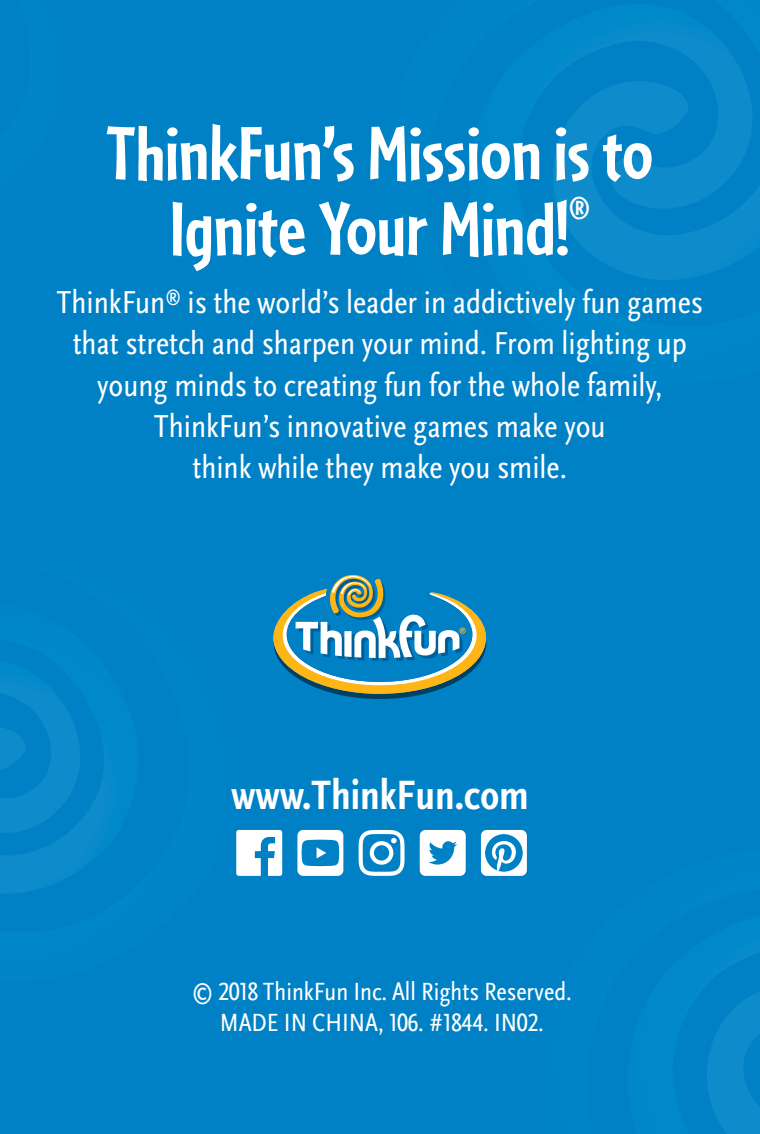
<style>
.page{position:relative;width:760px;height:1134px;background:#0081c6}
.page>*{position:absolute;margin:0;border:0;box-sizing:border-box;transform-origin:0 0}
.t1{font:700 79.6px/75.6px "Cafeteria";color:#fff;text-align:center}
.t2{font:700 condensed 42.8px "Scala Sans OT";color:#fff}
.t3{font:700 33.6px "Cafeteria";color:#fff}
.t4{font:condensed 33.2px/41.2px "Scala Sans OT";color:#fff;text-align:center}
.t5{font:condensed 26px/31.2px "Scala Sans OT";color:#fff;text-align:center}
</style>
<div class="page">
<svg style="left:553px;top:30px;width:207px;height:250px"></svg>
<svg style="left:0;top:682px;width:246px;height:211px"></svg>
<svg style="left:707px;top:947px;width:53px;height:187px"></svg>
<svg style="left:273px;top:574px;width:213px;height:125px"></svg>
<svg style="left:481px;top:830px;width:46px;height:46px"></svg>
<svg style="left:358px;top:830px;width:46px;height:46px"></svg>
<svg style="left:297px;top:830px;width:46px;height:46px"></svg>
<svg style="left:420px;top:830px;width:46px;height:46px"></svg>
<svg style="left:236px;top:830px;width:46px;height:46px"></svg>
<h1 class="t1" style="left:106px;top:115px;width:548px">ThinkFun’s Mission is to<br>Ignite Your Mind!</h1>
<p class="t3" style="left:569px;top:189px;width:22px">®</p>
<p class="t4" style="left:57px;top:282px;width:648px">ThinkFun<sup>®</sup> is the world’s leader in addictively fun games that stretch and sharpen your mind. From lighting up young minds to creating fun for the whole family, ThinkFun’s innovative games make you<br>think while they make you smile.</p>
<p class="t2" style="left:231px;top:772px;width:299px">www.ThinkFun.com</p>
<p class="t5" style="left:192px;top:976px;width:381px">© 2018 ThinkFun Inc. All Rights Reserved.<br>MADE IN CHINA, 106. #1844. IN02.</p>
</div>
